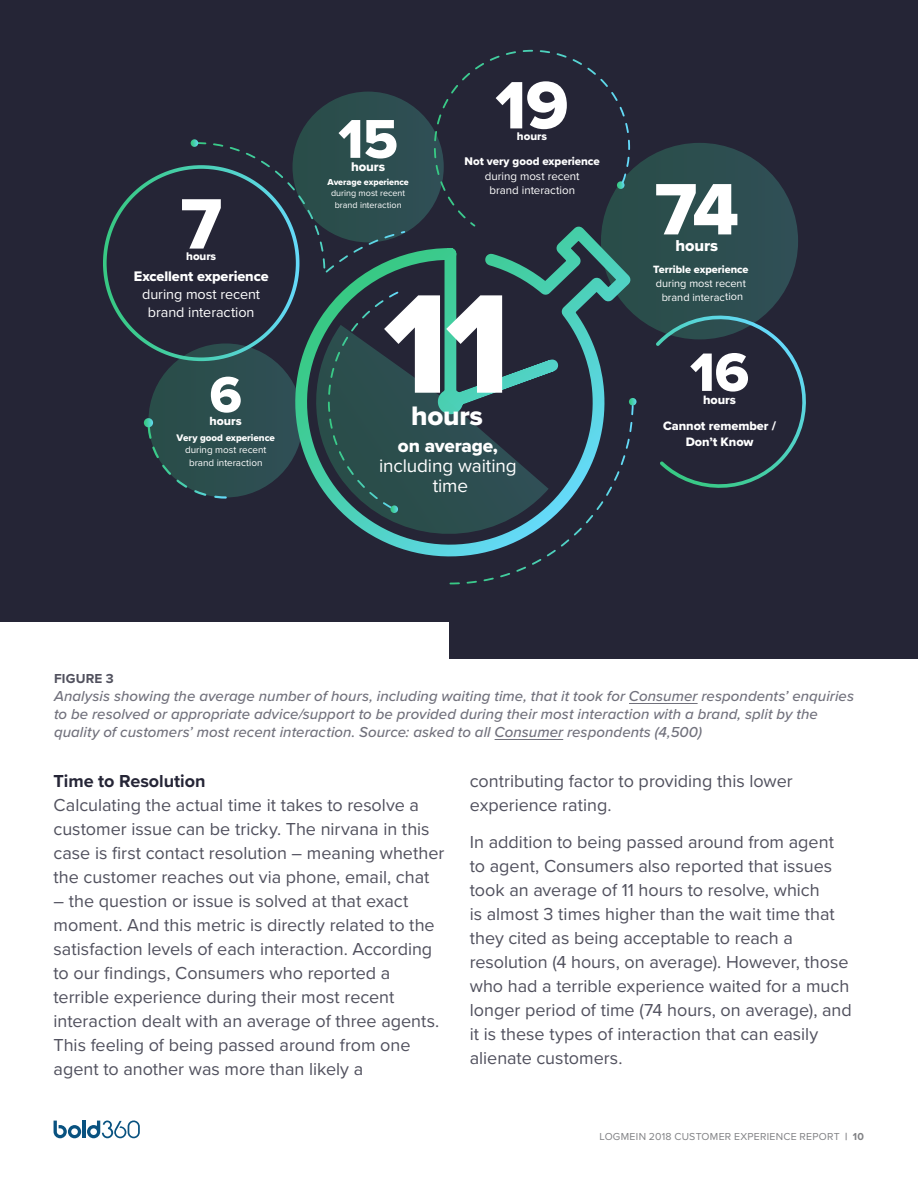
<style>
.page{position:relative;width:918px;height:1188px;background:#fff}
.page>*{position:absolute;margin:0;border:0;box-sizing:border-box;transform-origin:0 0}
.t1{font:145.95px "Proxima Nova Extrabld";color:#fff}
.t2{font:75.45px "Proxima Nova Extrabld";color:#fff}
.t3{font:73.95px "Proxima Nova Extrabld";color:#fff}
.t4{font:69.45px "Proxima Nova Extrabld";color:#fff}
.t5{font:56.7px "Proxima Nova Extrabld";color:#fff}
.t6{font:56.1px "Proxima Nova Extrabld";color:#fff}
.t7{font:52.35px "Proxima Nova Extrabld";color:#fff}
.t8{font:27.75px "Proxima Nova Extrabld";letter-spacing:-.01em;color:#fff}
.t9{font:18.9px/19.8px "Proxima Nova";letter-spacing:-.01em;color:#fff;text-align:center}
.t10{font:18.9px "Proxima Nova Extrabld";letter-spacing:-.005em;color:#fff}
.t11{font:18px/24px "Proxima Nova";color:#51515e}
.t12{font:700 18px "Proxima Nova";letter-spacing:-.005em;color:#252536}
.t13{font:16.35px "Proxima Nova Extrabld";letter-spacing:-.005em;color:#fff}
.t14{font:italic 500 15px/18px "Proxima Nova";letter-spacing:.005em;color:#71717c}
.t15{font:14.4px/18px "Proxima Nova";letter-spacing:-.005em;color:#fff;text-align:center}
.t16{font:14.4px "Proxima Nova Extrabld";letter-spacing:-.005em;color:#fff}
.t17{font:700 13.5px "Proxima Nova";letter-spacing:.015em;color:#51515e}
.t18{font:13.05px "Proxima Nova Extrabld";letter-spacing:-.005em;color:#fff}
.t19{font:12.6px/15.8px "Proxima Nova Extrabld";letter-spacing:-.005em;color:#fff;text-align:center}
.t20{font:12.3px "Proxima Nova Extrabld";letter-spacing:-.005em;color:#fff}
.t21{font:11.55px/14.4px "Proxima Nova";letter-spacing:-.005em;color:#fff;text-align:center}
.t22{font:11.55px "Proxima Nova Extrabld";letter-spacing:-.005em;color:#fff}
.t23{font:10.95px/13.6px "Proxima Nova";letter-spacing:-.01em;color:#fff;text-align:center}
.t24{font:10.95px "Proxima Nova Extrabld";letter-spacing:-.01em;color:#fff}
.t25{font:10.5px "Proxima Nova";letter-spacing:.025em;color:#818285}
.t26{font:9.9px/12.3px "Proxima Nova";letter-spacing:-.005em;color:#fff;text-align:center}
.t27{font:9.9px "Proxima Nova Extrabld";color:#fff}
.t28{font:9px/11.2px "Proxima Nova";color:#fff;text-align:center}
.t29{font:9px "Proxima Nova Extrabld";letter-spacing:-.005em;color:#fff}
.s1{font-weight:700}
</style>
<div class="page">
<div style="left:0;top:0;width:918px;height:658px;background:#252536"></div>
<div style="left:601px;top:143px;width:197px;height:196px;background:#2c4e4f;border-radius:98px"></div>
<div style="left:148px;top:343px;width:155px;height:155px;background:#2c4e4f;border-radius:77px"></div>
<div style="left:292px;top:92px;width:152px;height:150px;background:#2d4e50;border-radius:75px"></div>
<svg style="left:264px;top:217px;width:375px;height:340px"></svg>
<svg style="left:316px;top:325px;width:233px;height:209px"></svg>
<svg style="left:449px;top:398px;width:188px;height:187px"></svg>
<svg style="left:327px;top:290px;width:73px;height:223px"></svg>
<svg style="left:144px;top:418px;width:84px;height:81px"></svg>
<svg style="left:191px;top:139px;width:216px;height:139px"></svg>
<svg style="left:654px;top:303px;width:152px;height:185px"></svg>
<svg style="left:433px;top:49px;width:198px;height:179px"></svg>
<div style="left:103px;top:165px;width:196px;height:196px;border:4px solid #fff;border-radius:50%"></div>
<div style="left:0;top:622px;width:448px;height:280px;background:#fff"></div>
<hr style="left:629px;top:703px;width:69px;height:1px;background:#71717c">
<hr style="left:495px;top:739px;width:68px;height:1px;background:#71717c">
<hr style="left:82px;top:1121px;width:4px;height:17px;background:#095280">
<svg style="left:54px;top:1121px;width:27px;height:17px"></svg>
<svg style="left:87px;top:1120px;width:53px;height:18px"></svg>
<h3 class="t3" style="left:180px;top:169px;width:43px">7</h3>
<p class="t22" style="left:186px;top:248px;width:32px">hours</p>
<p class="t16" style="left:134px;top:265px;width:136px">Excellent experience</p>
<p class="t15" style="left:142px;top:284px;width:119px">during most recent brand interaction</p>
<h3 class="t7" style="left:210px;top:356px;width:34px">6</h3>
<p class="t20" style="left:210px;top:411px;width:34px">hours</p>
<p class="t27" style="left:177px;top:430px;width:100px">Very good experience</p>
<p class="t26" style="left:185px;top:443px;width:83px">during most recent brand interaction</p>
<h3 class="t5" style="left:338px;top:97px;width:61px">15</h3>
<p class="t18" style="left:351px;top:157px;width:36px">hours</p>
<p class="t29" style="left:328px;top:175px;width:83px">Average experience</p>
<p class="t28" style="left:331px;top:187px;width:76px">during most recent brand interaction</p>
<h3 class="t4" style="left:495px;top:53px;width:75px">19</h3>
<p class="t22" style="left:517px;top:128px;width:32px">hours</p>
<p class="t22" style="left:465px;top:153px;width:137px">Not very good experience</p>
<p class="t21" style="left:485px;top:168px;width:96px">during most recent brand interaction</p>
<h1 class="t1" style="left:383px;top:235px;width:129px">11</h1>
<h3 class="t8" style="left:411px;top:395px;width:73px">hours</h3>
<p class="t10" style="left:398px;top:432px;width:102px">on average,</p>
<p class="t9" style="left:379px;top:455px;width:139px">including waiting time</p>
<h2 class="t2" style="left:655px;top:153px;width:86px">74</h2>
<p class="t13" style="left:675px;top:234px;width:44px">hours</p>
<p class="t24" style="left:653px;top:261px;width:97px">Terrible experience</p>
<p class="t23" style="left:656px;top:276px;width:91px">during most recent brand interaction</p>
<h3 class="t6" style="left:690px;top:330px;width:61px">16</h3>
<p class="t19" style="left:703px;top:392px;width:34px">hours</p>
<p class="t19" style="left:663px;top:418px;width:115px">Cannot remember /<br>Don’t Know</p>
<p class="t17" style="left:54px;top:669px;width:61px">FIGURE 3</p>
<p class="t14" style="left:54px;top:687px;width:802px">Analysis showing the average number of hours, including waiting time, that it took for Consumer respondents’ enquiries to be resolved or appropriate advice/support to be provided during their most interaction with a brand, split by the quality of customers’ most recent interaction. Source: asked to all Consumer respondents (4,500)</p>
<p class="t12" style="left:54px;top:767px;width:153px">Time to Resolution</p>
<p class="t11" style="left:54px;top:792px;width:392px">Calculating the actual time it takes to resolve a customer issue can be tricky. The nirvana in this case is first contact resolution – meaning whether the customer reaches out via phone, email, chat</p>
<p class="t11" style="left:54px;top:888px;width:387px">– the question or issue is solved at that exact moment. And this metric is directly related to the satisfaction levels of each interaction. According to our findings, Consumers who reported a terrible experience during their most recent interaction dealt with an average of three agents.<br>This feeling of being passed around from one agent to another was more than likely a</p>
<p class="t11" style="left:470px;top:768px;width:324px">contributing factor to providing this lower experience rating.</p>
<p class="t11" style="left:470px;top:829px;width:384px">In addition to being passed around from agent to agent, Consumers also reported that issues took an average of 11 hours to resolve, which<br>is almost 3 times higher than the wait time that they cited as being acceptable to reach a resolution (4 hours, on average). However, those who had a terrible experience waited for a much longer period of time (74 hours, on average), and it is these types of interaction that can easily alienate customers.</p>
<p class="t25" style="left:599px;top:1128px;width:266px">LOGMEIN 2018 CUSTOMER EXPERIENCE REPORT <span class="s1">| 10</span></p>
</div>
